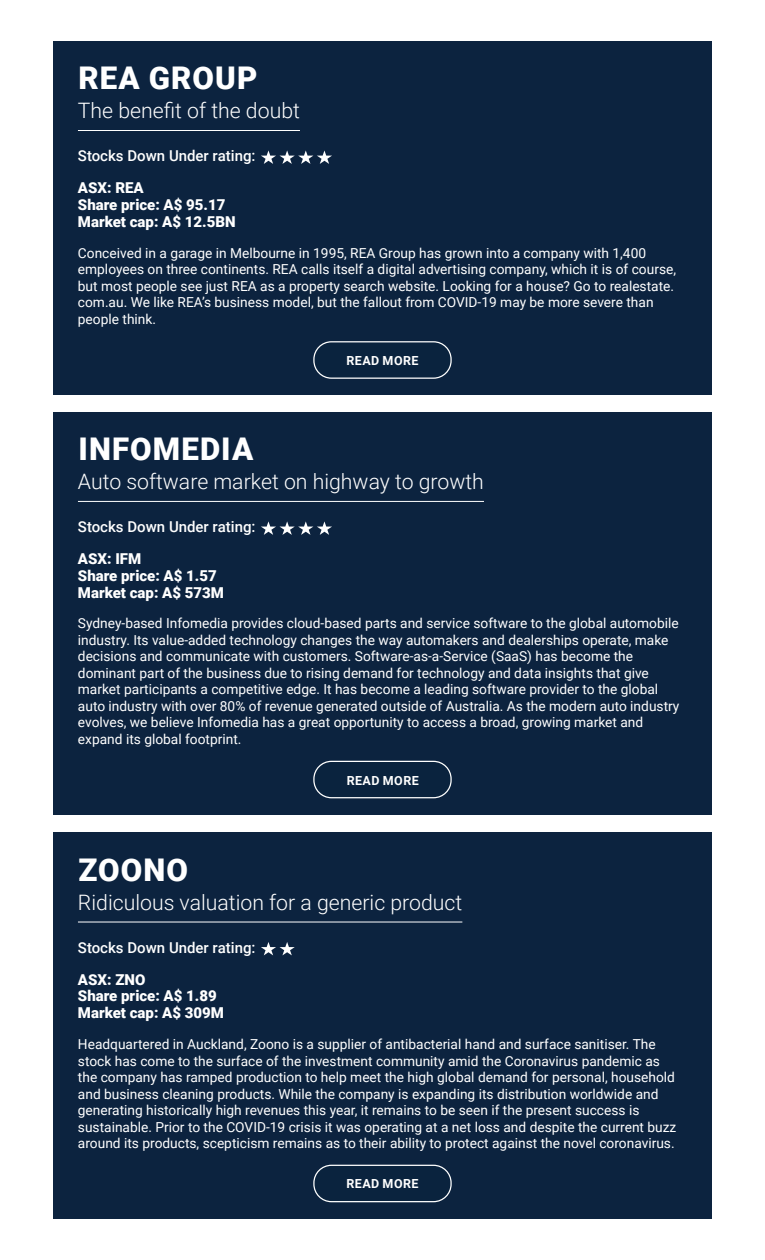
<style>
.page{position:relative;width:765px;height:1260px;background:#fff}
.page>*{position:absolute;margin:0;border:0;box-sizing:border-box;transform-origin:0 0}
.t1{font:900 31.25px "Roboto";letter-spacing:.035em;color:#fff}
.t2{font:300 21.25px "Roboto";color:#fff}
.t3{font:900 15px/16.9px "Roboto";color:#fff}
.t4{font:500 15px "Roboto";color:#fff}
.t5{font:13.75px/16.5px "Roboto";color:#fff}
.t6{font:700 12.5px "Roboto";letter-spacing:.035em;color:#fff}
</style>
<div class="page">
<div style="left:53px;top:41px;width:659px;height:353px;background:#0c233f"></div>
<hr style="left:78px;top:130px;width:222px;height:1px;background:#fff">
<svg style="left:261px;top:150px;width:71px;height:14px"></svg>
<div style="left:313px;top:341px;width:139px;height:38px;border:1px solid #fff;border-radius:18px"></div>
<div style="left:53px;top:412px;width:659px;height:403px;background:#0c233f"></div>
<hr style="left:78px;top:501px;width:406px;height:1px;background:#fff">
<svg style="left:261px;top:521px;width:71px;height:14px"></svg>
<div style="left:313px;top:761px;width:139px;height:37px;border:1px solid #fff;border-radius:18px"></div>
<div style="left:53px;top:833px;width:659px;height:386px;background:#0c233f"></div>
<hr style="left:78px;top:922px;width:384px;height:1px;background:#fff">
<div style="left:313px;top:1165px;width:139px;height:37px;border:1px solid #fff;border-radius:18px"></div>
<svg style="left:261px;top:942px;width:34px;height:13px"></svg>
<h1 class="t1" style="left:79px;top:56px;width:180px">REA GROUP</h1>
<h2 class="t2" style="left:78px;top:96px;width:224px">The benefit of the doubt</h2>
<p class="t4" style="left:78px;top:145px;width:179px">Stocks Down Under rating:</p>
<p class="t3" style="left:78px;top:179px;width:159px">ASX: REA<br>Share price: A$ 95.17<br>Market cap: A$ 12.5BN</p>
<p class="t5" style="left:78px;top:244px;width:600px">Conceived in a garage in Melbourne in 1995, REA Group has grown into a company with 1,400 employees on three continents. REA calls itself a digital advertising company, which it is of course, but most people see just REA as a property search website. Looking for a house? Go to realestate. com.au. We like REA’s business model, but the fallout from COVID-19 may be more severe than people think.</p>
<p class="t6" style="left:346px;top:351px;width:74px">READ MORE</p>
<h1 class="t1" style="left:79px;top:427px;width:176px">INFOMEDIA</h1>
<h2 class="t2" style="left:78px;top:467px;width:408px">Auto software market on highway to growth</h2>
<p class="t4" style="left:78px;top:516px;width:179px">Stocks Down Under rating:</p>
<p class="t3" style="left:78px;top:550px;width:148px">ASX: IFM<br>Share price: A$ 1.57<br>Market cap: A$ 573M</p>
<p class="t5" style="left:78px;top:615px;width:603px">Sydney-based Infomedia provides cloud-based parts and service software to the global automobile industry. Its value-added technology changes the way automakers and dealerships operate, make decisions and communicate with customers. Software-as-a-Service (SaaS) has become the dominant part of the business due to rising demand for technology and data insights that give market participants a competitive edge. It has become a leading software provider to the global auto industry with over 80% of revenue generated outside of Australia. As the modern auto industry evolves, we believe Infomedia has a great opportunity to access a broad, growing market and expand its global footprint.</p>
<p class="t6" style="left:347px;top:772px;width:74px">READ MORE</p>
<h1 class="t1" style="left:79px;top:848px;width:111px">ZOONO</h1>
<h2 class="t2" style="left:78px;top:887px;width:386px">Ridiculous valuation for a generic product</h2>
<p class="t4" style="left:78px;top:937px;width:179px">Stocks Down Under rating:</p>
<p class="t3" style="left:78px;top:970px;width:148px">ASX: ZNO<br>Share price: A$ 1.89<br>Market cap: A$ 309M</p>
<p class="t5" style="left:78px;top:1035px;width:600px">Headquartered in Auckland, Zoono is a supplier of antibacterial hand and surface sanitiser. The stock has come to the surface of the investment community amid the Coronavirus pandemic as the company has ramped production to help meet the high global demand for personal, household and business cleaning products. While the company is expanding its distribution worldwide and generating historically high revenues this year, it remains to be seen if the present success is sustainable. Prior to the COVID-19 crisis it was operating at a net loss and despite the current buzz around its products, scepticism remains as to their ability to protect against the novel coronavirus.</p>
<p class="t6" style="left:346px;top:1175px;width:74px">READ MORE</p>
</div>
